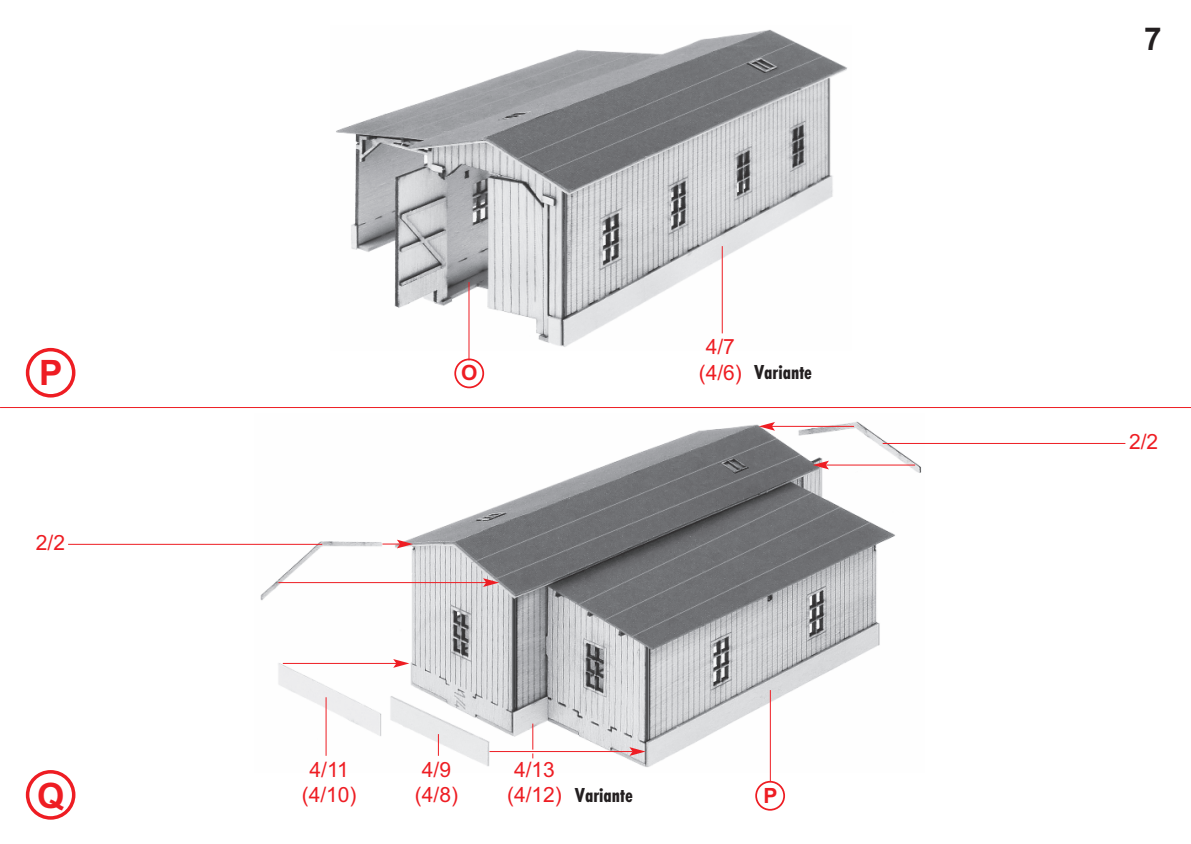
<style>
.page{position:relative;width:1191px;height:844px;background:#fff}
.page>*{position:absolute;margin:0;border:0;box-sizing:border-box;transform-origin:0 0}
.t1{font:700 35px "Arial";color:#ee1d23}
.t2{font:700 31.5px "Arial";color:#231f20}
.t3{font:21px/25.2px "Arial";color:#ee1d23;text-align:center}
.t4{font:21px "Futura EF Bold Con";color:#231f20}
.t5{font:700 21px "Arial";color:#ee1d23}
</style>
<div class="page">
<hr style="left:0;top:407px;width:1191px;height:1px;background:#ee1d23">
<img style="left:254px;top:421px;width:668px;height:350px">
<img style="left:336px;top:29px;width:511px;height:321px">
<svg style="left:26px;top:348px;width:49px;height:49px"></svg>
<svg style="left:454px;top:358px;width:30px;height:30px"></svg>
<svg style="left:26px;top:770px;width:49px;height:49px"></svg>
<svg style="left:755px;top:780px;width:30px;height:30px"></svg>
<hr style="left:722px;top:246px;width:1px;height:87px;background:#ee1d23">
<hr style="left:326px;top:697px;width:1px;height:58px;background:#ee1d23">
<svg style="left:438px;top:734px;width:1px;height:21px"></svg>
<hr style="left:770px;top:690px;width:1px;height:91px;background:#ee1d23">
<svg style="left:532px;top:723px;width:1px;height:35px"></svg>
<hr style="left:468px;top:282px;width:1px;height:78px;background:#ee1d23">
<hr style="left:68px;top:543px;width:254px;height:1px;background:#ee1d23">
<hr style="left:882px;top:443px;width:243px;height:1px;background:#ee1d23">
<hr style="left:283px;top:662px;width:113px;height:1px;background:#ee1d23">
<svg style="left:393px;top:659px;width:16px;height:8px"></svg>
<hr style="left:278px;top:582px;width:208px;height:1px;background:#ee1d23">
<svg style="left:483px;top:578px;width:16px;height:8px"></svg>
<svg style="left:382px;top:539px;width:31px;height:9px"></svg>
<hr style="left:772px;top:426px;width:82px;height:1px;background:#ee1d23">
<svg style="left:759px;top:422px;width:16px;height:8px"></svg>
<hr style="left:826px;top:464px;width:89px;height:1px;background:#ee1d23">
<svg style="left:812px;top:460px;width:17px;height:9px"></svg>
<hr style="left:489px;top:750px;width:143px;height:1px;background:#ee1d23">
<svg style="left:629px;top:747px;width:16px;height:8px"></svg>
<h1 class="t1" style="left:39px;top:352px;width:25px">P</h1>
<p class="t5" style="left:461px;top:361px;width:18px">O</p>
<p class="t3" style="left:36px;top:530px;width:31px">2/2</p>
<p class="t3" style="left:699px;top:334px;width:45px">4/7 (4/6)</p>
<p class="t4" style="left:754px;top:364px;width:59px">Variante</p>
<p class="t3" style="left:302px;top:756px;width:56px">4/11 (4/10)</p>
<p class="t3" style="left:415px;top:756px;width:45px">4/9 (4/8)</p>
<p class="t3" style="left:507px;top:756px;width:56px">4/13 (4/12)</p>
<h1 class="t1" style="left:37px;top:774px;width:29px">Q</h1>
<p class="t5" style="left:763px;top:783px;width:16px">P</p>
<p class="t4" style="left:575px;top:786px;width:59px">Variante</p>
<h2 class="t2" style="left:1144px;top:20px;width:19px">7</h2>
<p class="t3" style="left:1129px;top:429px;width:31px">2/2</p>
</div>
